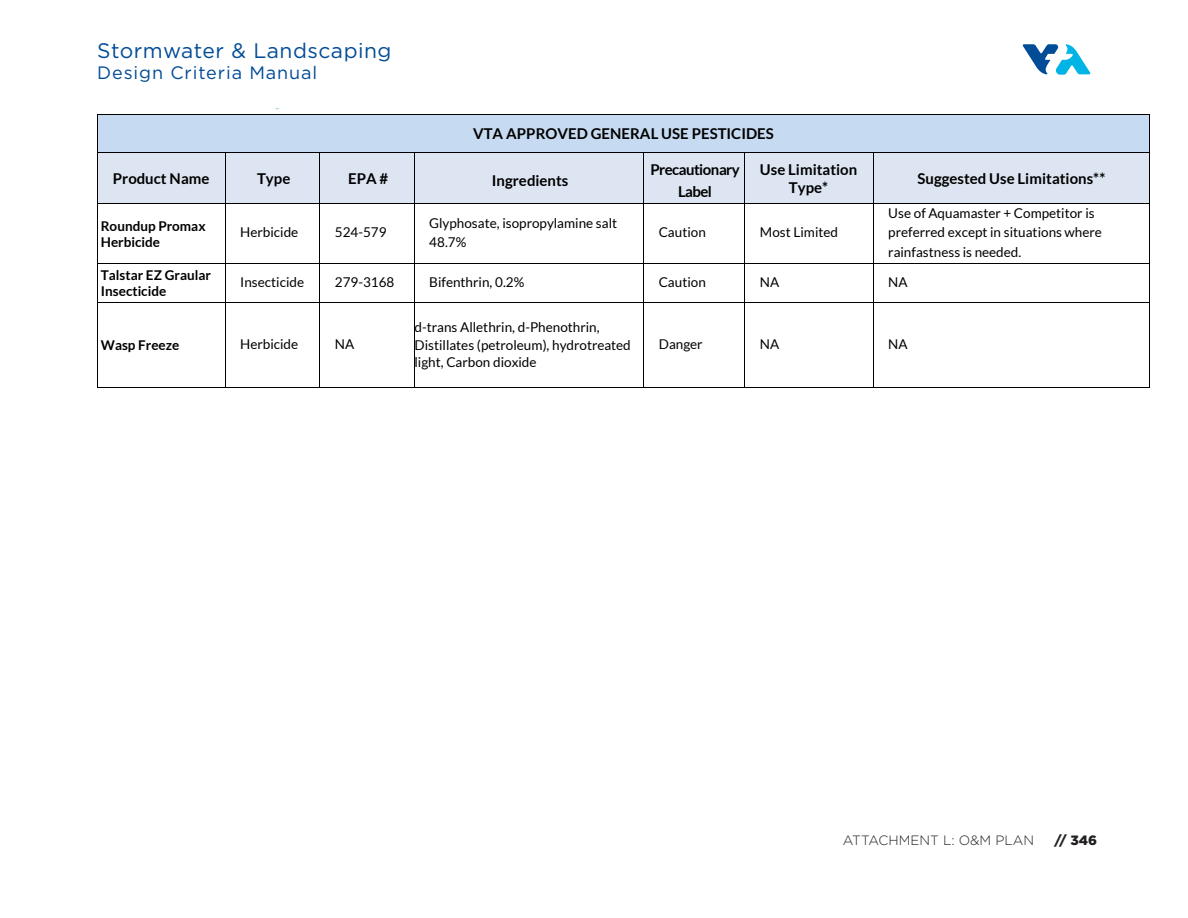
<style>
.page{position:relative;width:1188px;height:918px;background:#fff}
.page>*{position:absolute;margin:0;border:0;box-sizing:border-box;transform-origin:0 0}
.t1{font:21px "Gotham";letter-spacing:.025em;color:#004c97}
.t2{font:18px "Gotham";letter-spacing:.05em;color:#004c97}
.t3{font:700 15px/18px "Lato";color:#000;text-align:center}
.t4{font:700 15px/21.9px "Lato";letter-spacing:-.035em;color:#000;text-align:center}
.t5{font:13.5px/19.6px "Lato";color:#000}
.t6{font:700 13.5px/16.2px "Lato";color:#000}
.t7{font:300 13.5px "Gotham";color:#231f20}
.t8{font:900 13.5px "Gotham";color:#231f20}
</style>
<div class="page">
<svg style="left:1023px;top:44px;width:67px;height:31px"></svg>
<div style="left:98px;top:115px;width:1051px;height:37px;background:#c6dbf1"></div>
<hr style="left:98px;top:114px;width:1051px;height:1px;background:#000">
<hr style="left:97px;top:115px;width:1px;height:37px;background:#000">
<hr style="left:1149px;top:115px;width:1px;height:37px;background:#000">
<div style="left:98px;top:153px;width:127px;height:51px;background:#dce5f1"></div>
<div style="left:226px;top:153px;width:93px;height:51px;background:#dce5f1"></div>
<div style="left:320px;top:153px;width:94px;height:51px;background:#dce5f1"></div>
<div style="left:415px;top:153px;width:228px;height:51px;background:#dce5f1"></div>
<div style="left:644px;top:153px;width:100px;height:29px;background:#dce5f1"></div>
<div style="left:644px;top:182px;width:100px;height:22px;background:#dce5f1"></div>
<div style="left:745px;top:153px;width:128px;height:51px;background:#dce5f1"></div>
<div style="left:874px;top:153px;width:275px;height:51px;background:#dce5f1"></div>
<hr style="left:98px;top:152px;width:127px;height:1px;background:#000">
<hr style="left:226px;top:152px;width:93px;height:1px;background:#000">
<hr style="left:320px;top:152px;width:94px;height:1px;background:#000">
<hr style="left:415px;top:152px;width:228px;height:1px;background:#000">
<hr style="left:644px;top:152px;width:100px;height:1px;background:#000">
<hr style="left:745px;top:152px;width:128px;height:1px;background:#000">
<hr style="left:874px;top:152px;width:275px;height:1px;background:#000">
<hr style="left:97px;top:153px;width:1px;height:51px;background:#000">
<hr style="left:225px;top:153px;width:1px;height:51px;background:#000">
<hr style="left:319px;top:153px;width:1px;height:51px;background:#000">
<hr style="left:414px;top:153px;width:1px;height:51px;background:#000">
<hr style="left:643px;top:153px;width:1px;height:51px;background:#000">
<hr style="left:744px;top:153px;width:1px;height:51px;background:#000">
<hr style="left:873px;top:153px;width:1px;height:51px;background:#000">
<hr style="left:1149px;top:153px;width:1px;height:51px;background:#000">
<hr style="left:98px;top:204px;width:127px;height:1px;background:#000">
<hr style="left:226px;top:204px;width:93px;height:1px;background:#000">
<hr style="left:320px;top:204px;width:94px;height:1px;background:#000">
<hr style="left:415px;top:204px;width:228px;height:1px;background:#000">
<hr style="left:644px;top:204px;width:100px;height:1px;background:#000">
<hr style="left:745px;top:204px;width:128px;height:1px;background:#000">
<hr style="left:874px;top:204px;width:275px;height:1px;background:#000">
<hr style="left:97px;top:204px;width:1px;height:60px;background:#000">
<hr style="left:225px;top:204px;width:1px;height:60px;background:#000">
<hr style="left:319px;top:204px;width:1px;height:60px;background:#000">
<hr style="left:414px;top:204px;width:1px;height:60px;background:#000">
<hr style="left:643px;top:204px;width:1px;height:60px;background:#000">
<hr style="left:744px;top:204px;width:1px;height:60px;background:#000">
<hr style="left:873px;top:204px;width:1px;height:60px;background:#000">
<hr style="left:1149px;top:204px;width:1px;height:60px;background:#000">
<hr style="left:98px;top:264px;width:127px;height:1px;background:#000">
<hr style="left:226px;top:264px;width:93px;height:1px;background:#000">
<hr style="left:320px;top:264px;width:94px;height:1px;background:#000">
<hr style="left:415px;top:264px;width:228px;height:1px;background:#000">
<hr style="left:644px;top:264px;width:100px;height:1px;background:#000">
<hr style="left:745px;top:264px;width:128px;height:1px;background:#000">
<hr style="left:874px;top:264px;width:275px;height:1px;background:#000">
<hr style="left:97px;top:264px;width:1px;height:38px;background:#000">
<hr style="left:225px;top:264px;width:1px;height:38px;background:#000">
<hr style="left:319px;top:264px;width:1px;height:38px;background:#000">
<hr style="left:414px;top:264px;width:1px;height:38px;background:#000">
<hr style="left:643px;top:264px;width:1px;height:38px;background:#000">
<hr style="left:744px;top:264px;width:1px;height:38px;background:#000">
<hr style="left:873px;top:264px;width:1px;height:38px;background:#000">
<hr style="left:1149px;top:264px;width:1px;height:38px;background:#000">
<hr style="left:98px;top:302px;width:127px;height:1px;background:#000">
<hr style="left:226px;top:302px;width:93px;height:1px;background:#000">
<hr style="left:320px;top:302px;width:94px;height:1px;background:#000">
<hr style="left:415px;top:302px;width:228px;height:1px;background:#000">
<hr style="left:644px;top:302px;width:100px;height:1px;background:#000">
<hr style="left:745px;top:302px;width:128px;height:1px;background:#000">
<hr style="left:874px;top:302px;width:275px;height:1px;background:#000">
<hr style="left:97px;top:303px;width:1px;height:85px;background:#000">
<hr style="left:98px;top:388px;width:127px;height:1px;background:#000">
<hr style="left:225px;top:303px;width:1px;height:85px;background:#000">
<hr style="left:226px;top:388px;width:93px;height:1px;background:#000">
<hr style="left:319px;top:303px;width:1px;height:85px;background:#000">
<hr style="left:320px;top:388px;width:94px;height:1px;background:#000">
<hr style="left:414px;top:303px;width:1px;height:85px;background:#000">
<hr style="left:415px;top:388px;width:228px;height:1px;background:#000">
<hr style="left:643px;top:303px;width:1px;height:85px;background:#000">
<hr style="left:644px;top:388px;width:100px;height:1px;background:#000">
<hr style="left:744px;top:303px;width:1px;height:85px;background:#000">
<hr style="left:745px;top:388px;width:128px;height:1px;background:#000">
<hr style="left:873px;top:303px;width:1px;height:85px;background:#000">
<hr style="left:874px;top:388px;width:275px;height:1px;background:#000">
<hr style="left:1149px;top:303px;width:1px;height:85px;background:#000">
<h1 class="t1" style="left:97px;top:37px;width:296px">Stormwater &amp; Landscaping</h1>
<h2 class="t2" style="left:97px;top:62px;width:221px">Design Criteria Manual</h2>
<p class="t3" style="left:473px;top:125px;width:302px">VTA APPROVED GENERAL USE PESTICIDES</p>
<p class="t3" style="left:113px;top:169px;width:98px">Product Name</p>
<p class="t3" style="left:257px;top:169px;width:35px">Type</p>
<p class="t3" style="left:348px;top:169px;width:42px">EPA #</p>
<p class="t3" style="left:492px;top:171px;width:78px">Ingredients</p>
<p class="t4" style="left:650px;top:158px;width:91px">Precautionary<br>Label</p>
<p class="t3" style="left:760px;top:160px;width:99px">Use Limitation<br>Type*</p>
<p class="t3" style="left:917px;top:169px;width:189px">Suggested Use Limitations**</p>
<p class="t6" style="left:101px;top:218px;width:106px">Roundup Promax<br>Herbicide</p>
<p class="t5" style="left:240px;top:223px;width:60px">Herbicide</p>
<p class="t5" style="left:335px;top:223px;width:53px">524-579</p>
<p class="t5" style="left:429px;top:213px;width:189px">Glyphosate, isopropylamine salt<br>48.7%</p>
<p class="t5" style="left:659px;top:223px;width:49px">Caution</p>
<p class="t5" style="left:760px;top:223px;width:80px">Most Limited</p>
<p class="t5" style="left:888px;top:203px;width:215px">Use of Aquamaster + Competitor is preferred except in situations where rainfastness is needed.</p>
<p class="t6" style="left:101px;top:267px;width:112px">Talstar EZ Graular<br>Insecticide</p>
<p class="t5" style="left:240px;top:272px;width:65px">Insecticide</p>
<p class="t5" style="left:335px;top:272px;width:61px">279-3168</p>
<p class="t5" style="left:429px;top:272px;width:97px">Bifenthrin, 0.2%</p>
<p class="t5" style="left:659px;top:272px;width:49px">Caution</p>
<p class="t5" style="left:760px;top:272px;width:21px">NA</p>
<p class="t5" style="left:888px;top:272px;width:21px">NA</p>
<p class="t6" style="left:101px;top:337px;width:80px">Wasp Freeze</p>
<p class="t5" style="left:240px;top:334px;width:60px">Herbicide</p>
<p class="t5" style="left:335px;top:334px;width:21px">NA</p>
<p class="t5" style="left:415px;top:319px;width:218px;line-height:17.4px">d-trans Allethrin, d-Phenothrin,<br>Distillates (petroleum), hydrotreated light, Carbon dioxide</p>
<p class="t5" style="left:659px;top:334px;width:45px">Danger</p>
<p class="t5" style="left:760px;top:334px;width:21px">NA</p>
<p class="t5" style="left:888px;top:334px;width:21px">NA</p>
<p class="t7" style="left:843px;top:832px;width:193px">ATTACHMENT L: O&amp;M PLAN</p>
<p class="t8" style="left:1054px;top:831px;width:44px">// 346</p>
</div>
